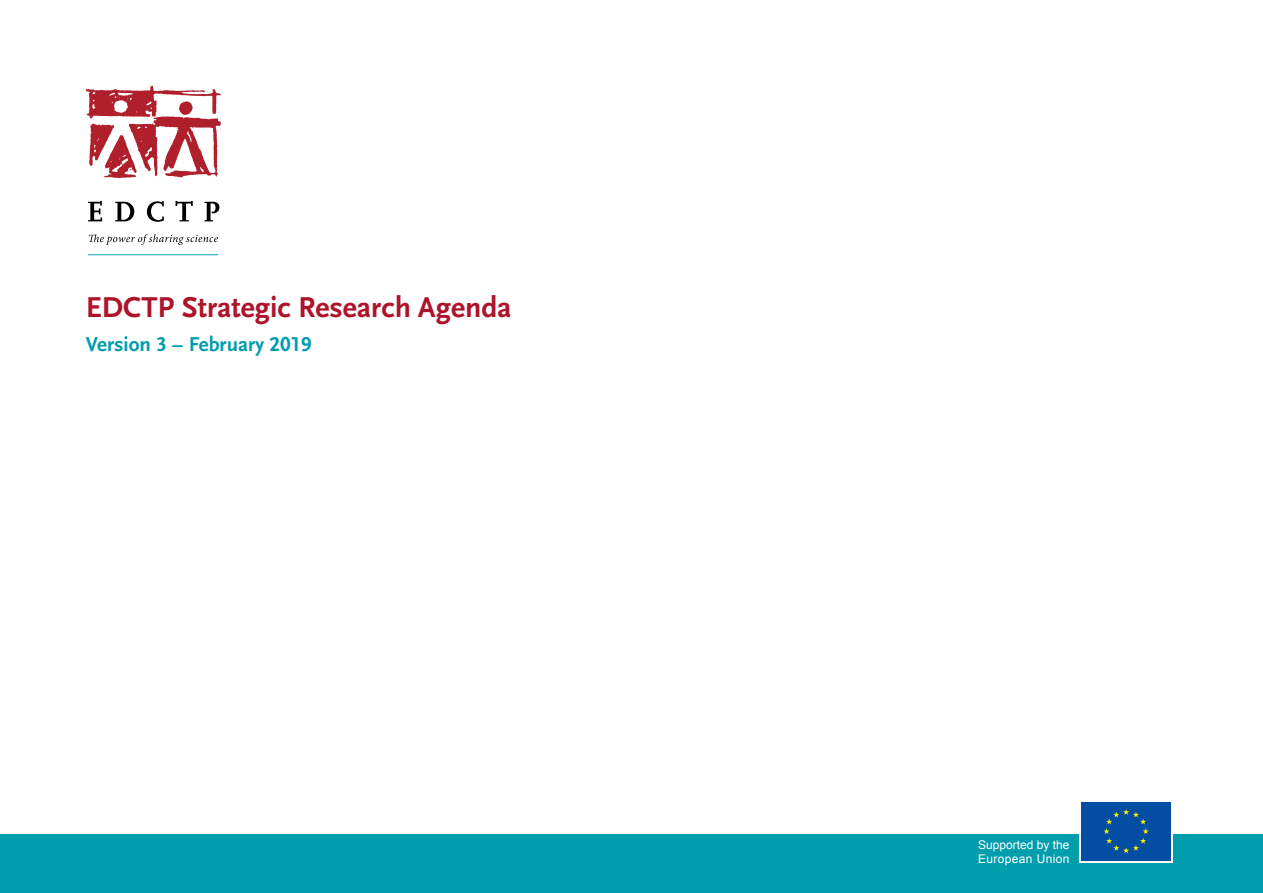
<style>
.page{position:relative;width:1263px;height:893px;background:#fff}
.page>*{position:absolute;margin:0;border:0;box-sizing:border-box;transform-origin:0 0}
.t1{font:700 30px "Scala Sans OT";color:#ae132a}
.t2{font:700 21px "Scala Sans OT";color:#009dad}
.t3{font:12px/14.4px "Arial";letter-spacing:.015em;color:#fff}
</style>
<div class="page">
<div style="left:0;top:834px;width:1263px;height:59px;background:#009dad"></div>
<svg style="left:88px;top:201px;width:14px;height:20px"></svg>
<svg style="left:115px;top:202px;width:19px;height:19px"></svg>
<svg style="left:147px;top:201px;width:17px;height:21px"></svg>
<svg style="left:176px;top:201px;width:17px;height:20px"></svg>
<svg style="left:204px;top:202px;width:15px;height:19px"></svg>
<svg style="left:86px;top:86px;width:135px;height:92px"></svg>
<hr style="left:88px;top:254px;width:130px;height:1px;background:#069eae">
<svg style="left:89px;top:234px;width:129px;height:11px"></svg>
<div style="left:1079px;top:800px;width:94px;height:62px;background:#fff"></div>
<div style="left:1081px;top:802px;width:90px;height:59px;background:#034ea2"></div>
<svg style="left:1103px;top:809px;width:46px;height:44px"></svg>
<p class="t1" style="left:86px;top:290px;width:427px">EDCTP Strategic Research Agenda</p>
<p class="t2" style="left:86px;top:332px;width:227px">Version 3 − February 2019</p>
<p class="t3" style="left:978px;top:837px;width:93px">Supported by the<br>European Union</p>
</div>
